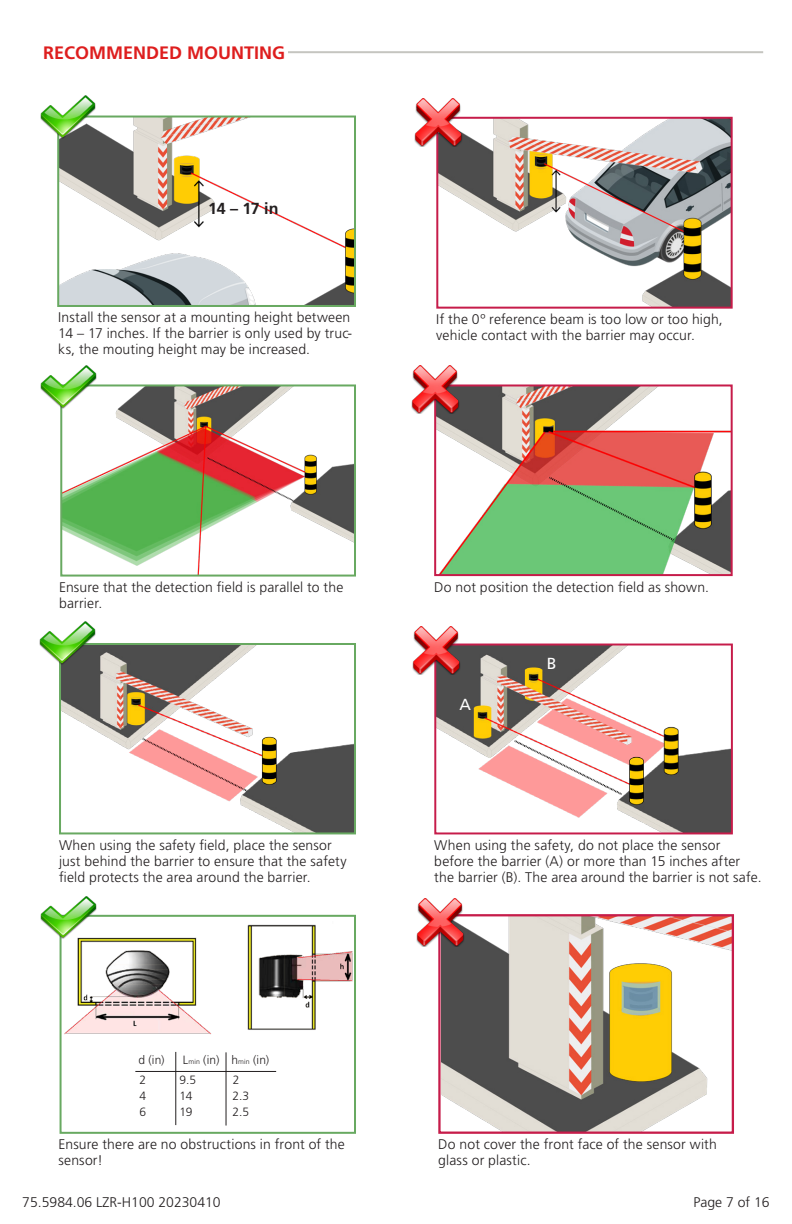
<style>
.page{position:relative;width:792px;height:1224px;background:#fff}
.page>*{position:absolute;margin:0;border:0;box-sizing:border-box;transform-origin:0 0}
.Section_Headings{font:700 18px "Frutiger LT Std";color:#de1e1e}
.resumé_tech{font:700 16px "Frutiger LT Std";color:#231f20}
.resumé_tech-2{font:16px "Frutiger LT Std";color:#fff}
.resumé_tech-3{font:300 14px/16px "Frutiger LT Std";letter-spacing:.01em;color:#231f20}
.resumé_tech-4{font:300 12px "Frutiger LT Std";letter-spacing:.01em;color:#231f20}
.s1{font-size:7px}
</style>
<div class="page">
<img style="left:439px;top:120px;width:291px;height:186px">
<div style="left:436px;top:117px;width:297px;height:192px;border:2px solid #c61c4a"></div>
<div style="left:60px;top:915px;width:296px;height:219px;background:#fff;border:2px solid #68a961"></div>
<img style="left:60px;top:920px;width:296px;height:118px">
<hr style="left:135px;top:1071px;width:141px;height:1px;background:#231f20">
<hr style="left:175px;top:1052px;width:1px;height:73px;background:#231f20">
<hr style="left:226px;top:1052px;width:1px;height:74px;background:#231f20">
<img style="left:62px;top:646px;width:291px;height:185px">
<div style="left:59px;top:643px;width:297px;height:191px;border:2px solid #68a961"></div>
<img style="left:437px;top:387px;width:293px;height:186px">
<div style="left:434px;top:384px;width:299px;height:192px;border:2px solid #c61c4a"></div>
<img style="left:437px;top:647px;width:293px;height:184px">
<div style="left:434px;top:644px;width:299px;height:190px;border:2px solid #c61c4a"></div>
<img style="left:40px;top:896px;width:56px;height:51px">
<img style="left:414px;top:99px;width:48px;height:48px">
<img style="left:60px;top:119px;width:293px;height:185px">
<div style="left:57px;top:116px;width:299px;height:191px;border:2px solid #68a961"></div>
<img style="left:63px;top:387px;width:290px;height:187px">
<div style="left:60px;top:384px;width:296px;height:193px;border:2px solid #68a961"></div>
<img style="left:40px;top:621px;width:56px;height:52px">
<img style="left:41px;top:365px;width:55px;height:51px">
<img style="left:40px;top:95px;width:56px;height:51px">
<img style="left:412px;top:365px;width:48px;height:48px">
<img style="left:412px;top:626px;width:48px;height:48px">
<img style="left:441px;top:917px;width:290px;height:214px">
<div style="left:438px;top:914px;width:296px;height:220px;border:2px solid #c61c4a"></div>
<img style="left:416px;top:898px;width:48px;height:48px">
<hr style="left:43px;top:51px;width:720px;height:2px;background:#c5c5c0">
<div style="left:43px;top:43px;width:244px;height:18px;background:#fff"></div>
<p class="Section_Headings" style="left:43px;top:42px;width:243px">RECOMMENDED MOUNTING</p>
<p class="resumé_tech" style="left:208px;top:199px;width:72px">14 – 17 in</p>
<p class="resumé_tech-3" style="left:58px;top:310px;width:296px">Install the sensor at a mounting height between<br>14 – 17 inches. If the barrier is only used by truc&shy;ks, the mouting height may be increased.</p>
<p class="resumé_tech-3" style="left:436px;top:312px;width:288px">If the 0º reference beam is too low or too high, vehicle contact with the barrier may occur.</p>
<p class="resumé_tech-3" style="left:59px;top:580px;width:286px">Ensure that the detection field is parallel to the barrier.</p>
<p class="resumé_tech-3" style="left:434px;top:580px;width:276px">Do not position the detection field as shown.</p>
<p class="resumé_tech-2" style="left:459px;top:695px;width:13px">A</p>
<p class="resumé_tech-2" style="left:547px;top:654px;width:11px">B</p>
<p class="resumé_tech-3" style="left:59px;top:837px;width:289px">When using the safety field, place the sensor just behind the barrier to ensure that the safety field protects the area around the barrier.</p>
<p class="resumé_tech-3" style="left:434px;top:837px;width:329px">When using the safety, do not place the sensor before the barrier (A) or more than 15 inches after the barrier (B). The area around the barrier is not safe.</p>
<p class="resumé_tech-4" style="left:138px;top:1053px;width:28px">d (in)</p>
<p class="resumé_tech-4" style="left:183px;top:1053px;width:38px">L<span class="s1">min</span> (in)</p>
<p class="resumé_tech-4" style="left:231px;top:1053px;width:39px">h<span class="s1">min</span> (in)</p>
<p class="resumé_tech-4" style="left:139px;top:1073px;width:8px">2</p>
<p class="resumé_tech-4" style="left:179px;top:1073px;width:18px">9.5</p>
<p class="resumé_tech-4" style="left:233px;top:1073px;width:8px">2</p>
<p class="resumé_tech-4" style="left:139px;top:1089px;width:8px">4</p>
<p class="resumé_tech-4" style="left:179px;top:1089px;width:14px">14</p>
<p class="resumé_tech-4" style="left:232px;top:1089px;width:18px">2.3</p>
<p class="resumé_tech-4" style="left:139px;top:1105px;width:8px">6</p>
<p class="resumé_tech-4" style="left:179px;top:1105px;width:14px">19</p>
<p class="resumé_tech-4" style="left:232px;top:1105px;width:18px">2.5</p>
<p class="resumé_tech-3" style="left:59px;top:1136px;width:288px">Ensure there are no obstructions in front of the sensor!</p>
<p class="resumé_tech-3" style="left:438px;top:1136px;width:280px">Do not cover the front face of the sensor with glass or plastic.</p>
<p class="resumé_tech-3" style="left:22px;top:1194px;width:200px">75.5984.06 LZR-H100 20230410</p>
<p class="resumé_tech-3" style="left:693px;top:1194px;width:78px">Page 7 of 16</p>
</div>
